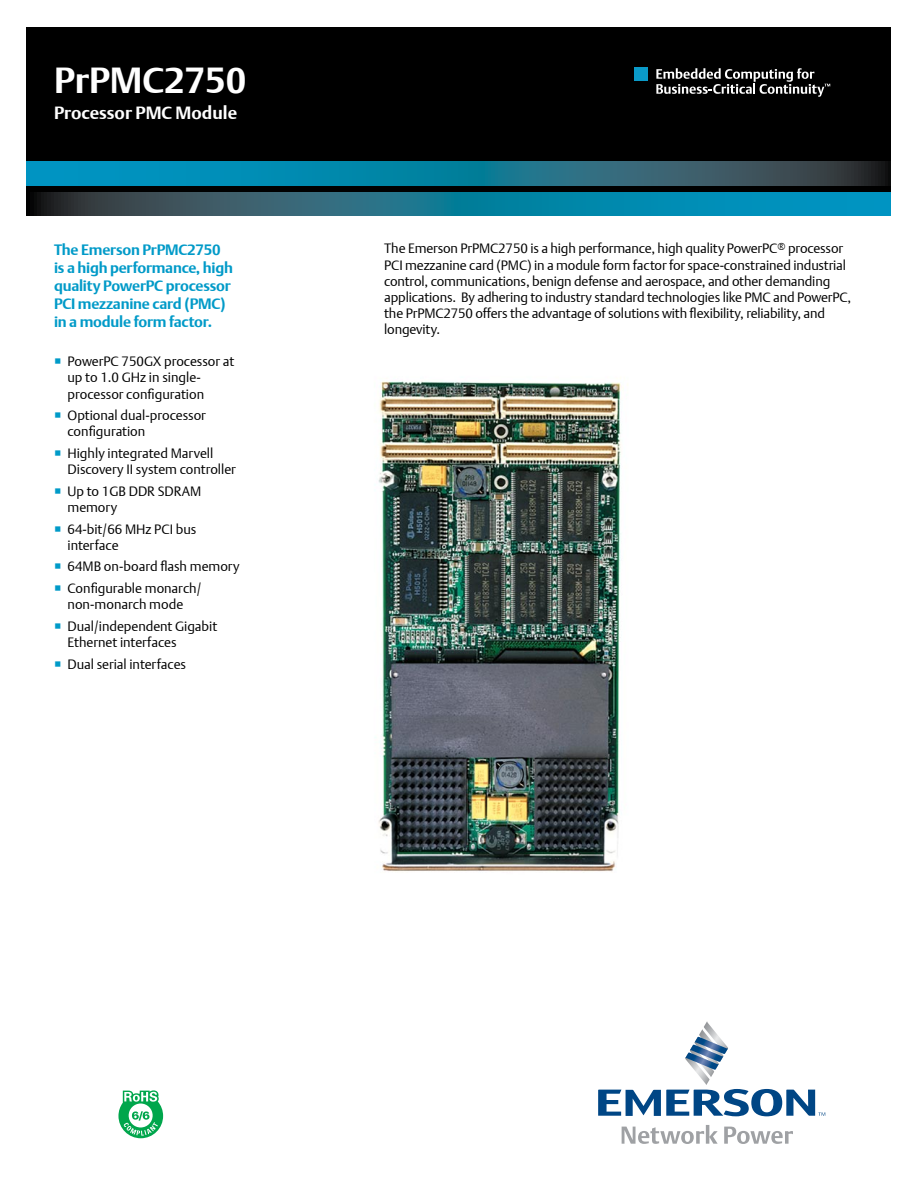
<style>
.page{position:relative;width:918px;height:1188px;background:#fff}
.page>*{position:absolute;margin:0;border:0;box-sizing:border-box;transform-origin:0 0}
.t1{font:700 36.15px "DTL Argo T";color:#fff}
.t2{font:700 17.7px "DTL Argo T";color:#fff}
.t3{font:700 15px/18px "DTL Argo T";letter-spacing:-.015em;color:#009ac8}
.t4{font:13.5px/16.2px "DTL Argo T Light";letter-spacing:-.01em;color:#000}
</style>
<div class="page">
<div style="left:27px;top:27px;width:864px;height:189px;background:#000"></div>
<div style="left:635px;top:67px;width:13px;height:14px;background:#0a9ac8"></div>
<svg style="left:656px;top:68px;width:174px;height:29px"></svg>
<svg style="left:34px;top:192px;width:857px;height:24px;background:#18738d"></svg>
<svg style="left:27px;top:162px;width:864px;height:23px;background:#17748f"></svg>
<svg style="left:598px;top:1021px;width:227px;height:95px"></svg>
<svg style="left:622px;top:1125px;width:96px;height:19px"></svg>
<svg style="left:724px;top:1127px;width:69px;height:17px"></svg>
<img style="left:375px;top:381px;width:253px;height:491px">
<svg style="left:118px;top:1090px;width:45px;height:48px"></svg>
<h1 class="t1" style="left:54px;top:59px;width:194px">PrPMC2750</h1>
<h2 class="t2" style="left:54px;top:102px;width:185px">Processor PMC Module</h2>
<p class="t3" style="left:54px;top:240px;width:180px">The Emerson PrPMC2750 is a high performance, high quality PowerPC processor<br>PCI mezzanine card (PMC) in a module form factor.</p>
<p class="t4" style="left:68px;top:353px;width:168px">PowerPC 750GX processor at up to 1.0 GHz in single&shy;processor configuration</p>
<p class="t4" style="left:68px;top:407px;width:140px">Optional dual-processor configuration</p>
<p class="t4" style="left:68px;top:445px;width:170px">Highly integrated Marvell<br>Discovery II system controller</p>
<p class="t4" style="left:68px;top:483px;width:135px">Up to 1GB DDR SDRAM memory</p>
<p class="t4" style="left:68px;top:521px;width:130px">64-bit/66 MHz PCI bus interface</p>
<p class="t4" style="left:68px;top:556px;width:174px;line-height:21.6px">64MB on-board flash memory<br>Configurable monarch/</p>
<p class="t4" style="left:68px;top:594px;width:151px;line-height:21.6px">non-monarch mode<br>Dual/independent Gigabit</p>
<p class="t4" style="left:68px;top:631px;width:120px;line-height:21.6px">Ethernet interfaces<br>Dual serial interfaces</p>
<p class="t4" style="left:384px;top:240px;width:469px">The Emerson PrPMC2750 is a high performance, high quality PowerPC<sup>®</sup> processor PCI mezzanine card (PMC) in a module form factor for space-constrained industrial control, communications, benign defense and aerospace, and other demanding applications. By adhering to industry standard technologies like PMC and PowerPC, the PrPMC2750 offers the advantage of solutions with flexibility, reliability, and longevity.</p>
</div>
